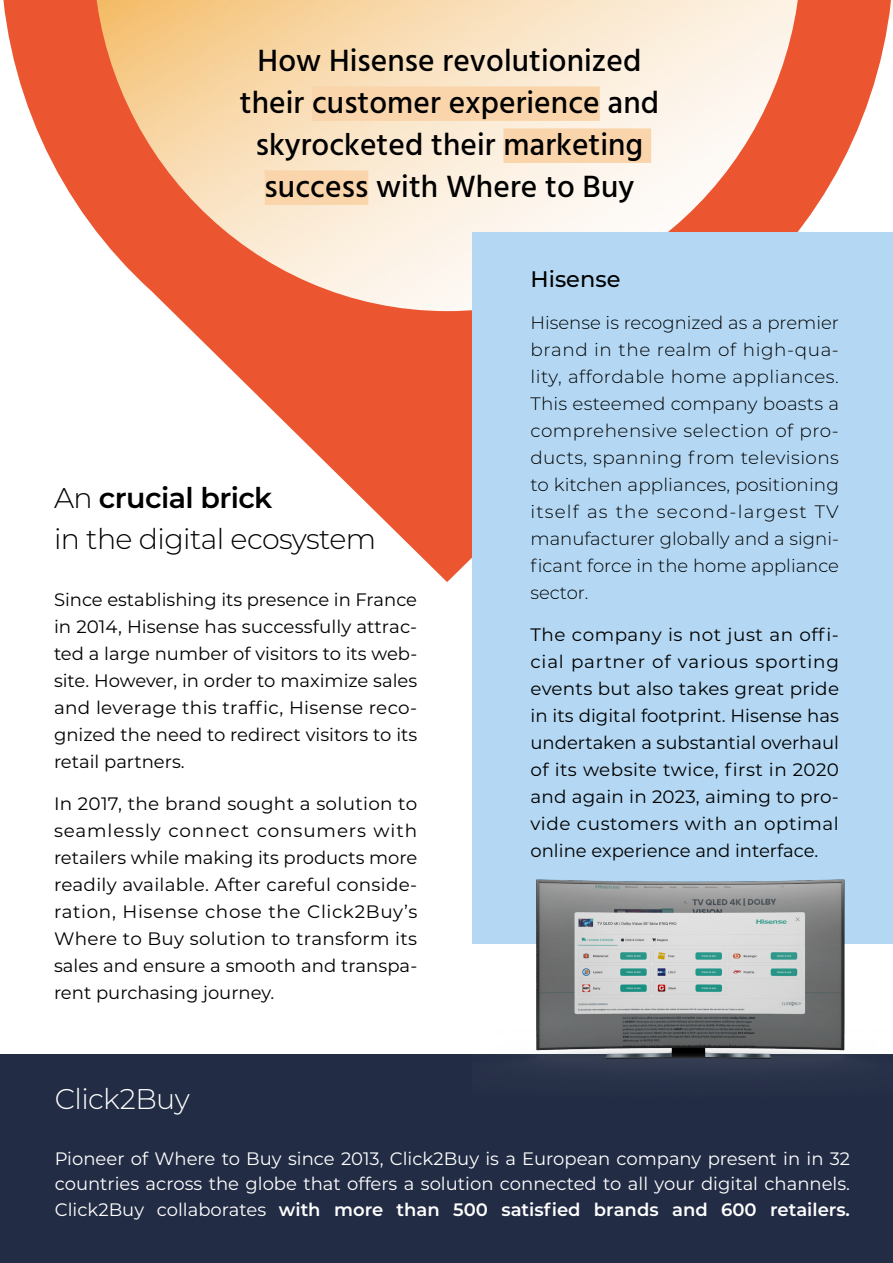
<style>
.page{position:relative;width:893px;height:1263px;background:#fff}
.page>*{position:absolute;margin:0;border:0;box-sizing:border-box;transform-origin:0 0}
.t1{font:500 31.5px/42px "Hind";color:#000;text-align:center}
.t2{font:300 28.5px/40.5px "Montserrat";letter-spacing:-.02em;color:#000}
.t3{font:300 28.5px "Montserrat";letter-spacing:-.02em;color:#fff}
.t4{font:500 22.5px "Montserrat";color:#000}
.t5{font:18px/27px "Montserrat";color:#000;text-align:justify}
.t6{font:300 18px/27px "Montserrat";color:#000;text-align:justify}
.t7{font:18px/25.5px "Montserrat";color:#fff;text-align:justify}
.s1{font-weight:600}
</style>
<div class="page">
<svg style="left:3px;top:0;width:890px;height:582px"></svg>
<div style="left:0;top:1055px;width:893px;height:208px;background:#222c44"></div>
<div style="left:312px;top:86px;width:288px;height:35px;background:#fad5ab"></div>
<div style="left:503px;top:128px;width:148px;height:35px;background:#fad5ab"></div>
<div style="left:265px;top:170px;width:103px;height:35px;background:#fad5ab"></div>
<div style="left:472px;top:233px;width:421px;height:711px;background:#b4d8f3"></div>
<img style="left:472px;top:879px;width:421px;height:195px">
<h1 class="t1" style="left:240px;top:41px;width:421px">How Hisense revolutionized their customer experience and skyrocketed their marketing success with Where to Buy</h1>
<h2 class="t2" style="left:54px;top:477px;width:324px">An <span class="s1">crucial brick<br></span>in the digital ecosystem</h2>
<p class="t5" style="left:54px;top:585px;width:365px">Since establishing its presence in France in 2014, Hisense has successfully attrac&shy;ted a large number of visitors to its web&shy;site. However, in order to maximize sales and leverage this traffic, Hisense reco&shy;gnized the need to redirect visitors to its retail partners.</p>
<p class="t5" style="left:54px;top:789px;width:365px">In 2017, the brand sought a solution to seamlessly connect consumers with retailers while making its products more readily available. After careful conside&shy;ration, Hisense chose the Click2Buy’s Where to Buy solution to transform its sales and ensure a smooth and transpa&shy;rent purchasing journey.</p>
<p class="t4" style="left:530px;top:264px;width:91px">Hisense</p>
<p class="t6" style="left:530px;top:308px;width:310px">Hisense is recognized as a premier brand in the realm of high-qua&shy;lity, affordable home appliances.<br>This esteemed company boasts a comprehensive selection of pro&shy;ducts, spanning from televisions to kitchen appliances, positioning itself as the second-largest TV manufacturer globally and a signi&shy;ficant force in the home appliance sector.</p>
<p class="t5" style="left:530px;top:620px;width:310px">The company is not just an offi&shy;cial partner of various sporting events but also takes great pride in its digital footprint. Hisense has undertaken a substantial overhaul of its website twice, first in 2020 and again in 2023, aiming to pro&shy;vide customers with an optimal online experience and interface.</p>
<h2 class="t3" style="left:55px;top:1080px;width:137px">Click2Buy</h2>
<p class="t7" style="left:55px;top:1145px;width:797px">Pioneer of Where to Buy since 2013, Click2Buy is a European company present in in 32 countries across the globe that offers a solution connected to all your digital channels.<br>Click2Buy collaborates <span class="s1">with more than 500 satisfied brands and 600 retailers.</span></p>
</div>
